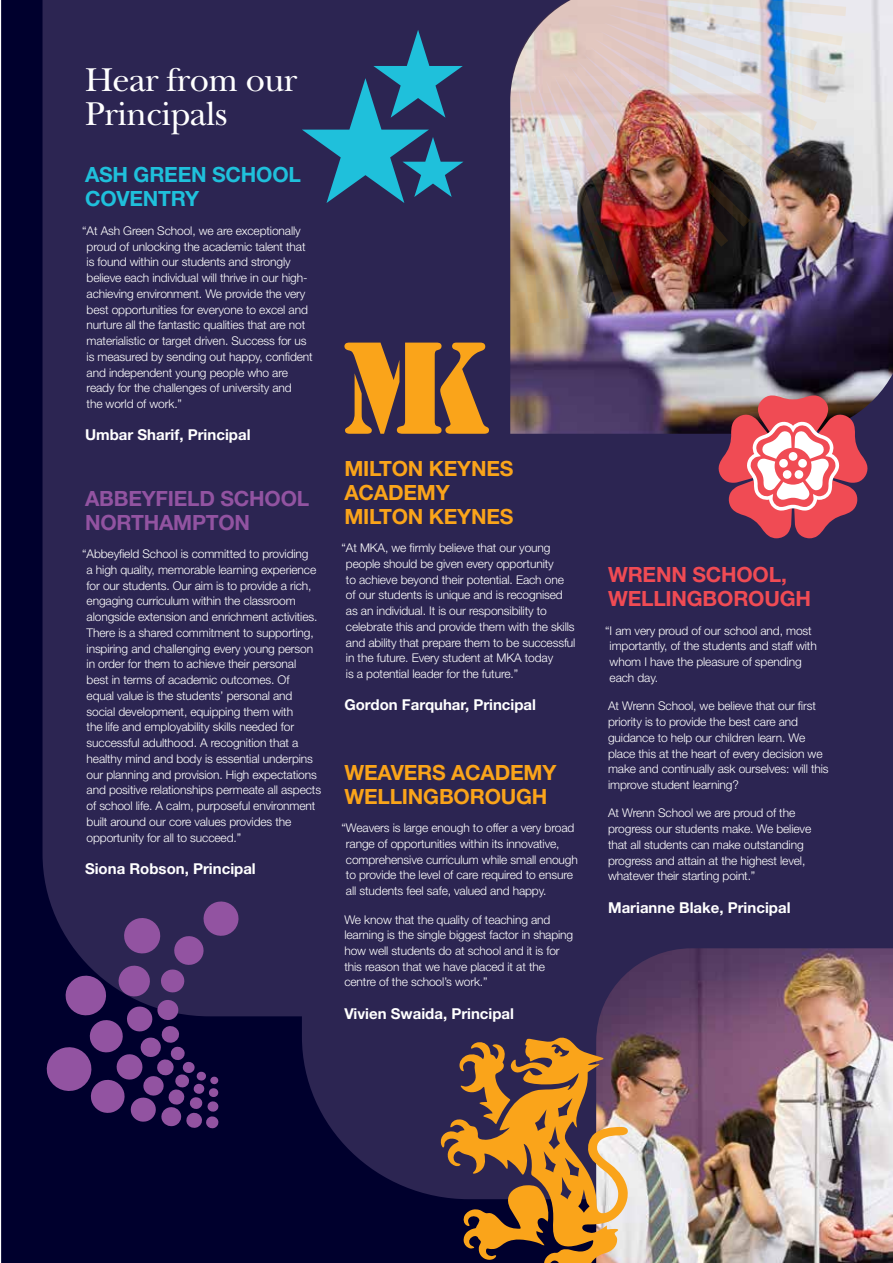
<style>
.page{position:relative;width:893px;height:1263px;background:#00002d}
.page>*{position:absolute;margin:0;border:0;box-sizing:border-box;transform-origin:0 0}
.t1{font:34.5px/34.5px "New Baskerville";letter-spacing:-.02em;color:#fff}
.t2{font:700 21px/24px "Helvetica Neue LT";letter-spacing:-.01em;color:#faa41a}
.t3{font:700 21px/24px "Helvetica Neue LT";letter-spacing:-.01em;color:#9253a1}
.t4{font:700 21px/24px "Helvetica Neue LT";letter-spacing:-.01em;color:#f04b54}
.t5{font:700 21px/24px "Helvetica Neue LT";letter-spacing:-.01em;color:#1fc0db}
.t6{font:700 15px "Helvetica Neue LT";color:#fff}
.t7{font:300 12px/15.8px "Helvetica Neue LT";letter-spacing:-.01em;color:#fff}
</style>
<div class="page">
<div style="left:43px;top:0;width:850px;height:1197px;background:#2c2552"></div>
<svg style="left:44px;top:900px;width:196px;height:229px"></svg>
<svg style="left:344px;top:343px;width:145px;height:91px;background:#a9722f"></svg>
<img style="left:510px;top:0;width:383px;height:434px">
<svg style="left:718px;top:395px;width:150px;height:143px;background:#be636f"></svg>
<img style="left:510px;top:0;width:336px;height:323px">
<img style="left:596px;top:948px;width:297px;height:315px">
<svg style="left:302px;top:30px;width:161px;height:173px;background:#27557d"></svg>
<svg style="left:439px;top:1036px;width:190px;height:227px;background:#91663e"></svg>
<hr style="left:0;top:0;width:1px;height:1263px;background:#fff">
<h1 class="t1" style="left:85px;top:62px;width:214px">Hear from our<br>Principals</h1>
<h2 class="t5" style="left:85px;top:162px;width:217px">ASH GREEN SCHOOL<br>COVENTRY</h2>
<p class="t7" style="left:87px;top:222px;width:228px;text-indent:-4px">“At Ash Green School, we are exceptionally proud of unlocking the academic talent that is found within our students and strongly believe each individual will thrive in our high&shy;achieving environment. We provide the very best opportunities for everyone to excel and nurture all the fantastic qualities that are not materialistic or target driven. Success for us is measured by sending out happy, confident and independent young people who are ready for the challenges of university and<br>the world of work.”</p>
<p class="t6" style="left:85px;top:426px;width:167px">Umbar Sharif, Principal</p>
<h2 class="t3" style="left:85px;top:486px;width:226px">ABBEYFIELD SCHOOL<br>NORTHAMPTON</h2>
<p class="t7" style="left:87px;top:546px;width:236px;text-indent:-4px">“Abbeyfield School is committed to providing<br>a high quality, memorable learning experience for our students. Our aim is to provide a rich, engaging curriculum within the classroom alongside extension and enrichment activities.<br>There is a shared commitment to supporting, inspiring and challenging every young person in order for them to achieve their personal best in terms of academic outcomes. Of<br>equal value is the students’ personal and social development, equipping them with<br>the life and employability skills needed for successful adulthood. A recognition that a healthy mind and body is essential underpins our planning and provision. High expectations and positive relationships permeate all aspects of school life. A calm, purposeful environment built around our core values provides the opportunity for all to succeed.”</p>
<p class="t6" style="left:85px;top:859px;width:172px">Siona Robson, Principal</p>
<h2 class="t2" style="left:344px;top:456px;width:170px">MILTON KEYNES<br>ACADEMY<br>MILTON KEYNES</h2>
<p class="t7" style="left:346px;top:540px;width:231px;text-indent:-4px">“At MKA, we firmly believe that our young people should be given every opportunity<br>to achieve beyond their potential. Each one of our students is unique and is recognised as an individual. It is our responsibility to celebrate this and provide them with the skills and ability that prepare them to be successful in the future. Every student at MKA today<br>is a potential leader for the future.”</p>
<p class="t6" style="left:344px;top:696px;width:193px">Gordon Farquhar, Principal</p>
<h2 class="t2" style="left:344px;top:759px;width:213px">WEAVERS ACADEMY<br>WELLINGBOROUGH</h2>
<p class="t7" style="left:346px;top:820px;width:233px;text-indent:-4px">“Weavers is large enough to offer a very broad range of opportunities within its innovative, comprehensive curriculum while small enough to provide the level of care required to ensure all students feel safe, valued and happy.</p>
<p class="t7" style="left:344px;top:911px;width:230px">We know that the quality of teaching and learning is the single biggest factor in shaping how well students do at school and it is for this reason that we have placed it at the centre of the school’s work.”</p>
<p class="t6" style="left:344px;top:1004px;width:171px">Vivien Swaida, Principal</p>
<h2 class="t4" style="left:608px;top:562px;width:204px">WRENN SCHOOL,<br>WELLINGBOROUGH</h2>
<p class="t7" style="left:610px;top:622px;width:209px;text-indent:-4px">“I am very proud of our school and, most importantly, of the students and staff with whom I have the pleasure of spending each day.</p>
<p class="t7" style="left:608px;top:698px;width:222px">At Wrenn School, we believe that our first priority is to provide the best care and guidance to help our children learn. We place this at the heart of every decision we make and continually ask ourselves: will this improve student learning?</p>
<p class="t7" style="left:608px;top:805px;width:205px">At Wrenn School we are proud of the progress our students make. We believe that all students can make outstanding progress and attain at the highest level, whatever their starting point.”</p>
<p class="t6" style="left:608px;top:898px;width:184px">Marianne Blake, Principal</p>
</div>
